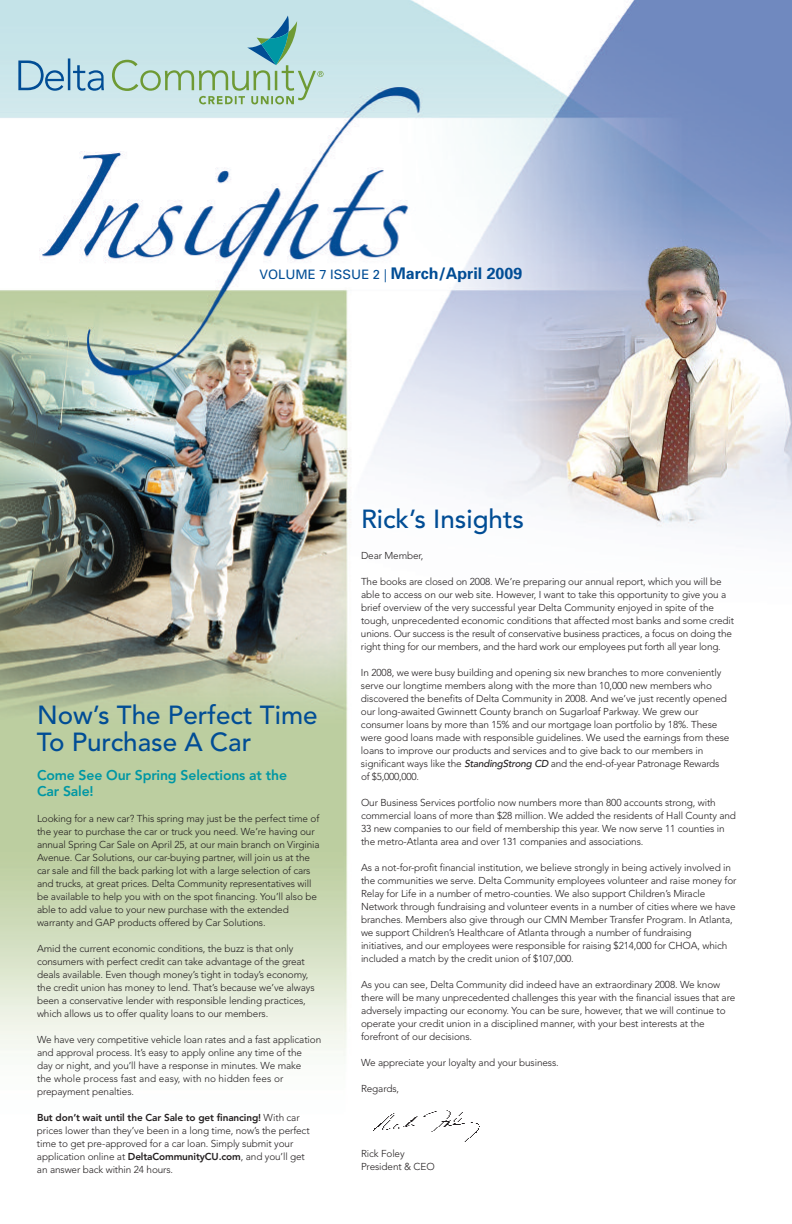
<style>
.page{position:relative;width:792px;height:1224px;background:#fff}
.page>*{position:absolute;margin:0;border:0;box-sizing:border-box;transform-origin:0 0}
.t1{font:500 26px/27px "Avenir";color:#014d95}
.t2{font:700 16px "Univers";color:#014d95}
.t3{font:800 14px/16px "Avenir";letter-spacing:-.01em;color:#0097a4}
.t4{font:300 10px/13px "Avenir";letter-spacing:-.01em;color:#231f20}
.s1{font-weight:400;font-size:13px}
.s2{font-weight:800}
.s3{font-weight:500;font-style:italic}
</style>
<div class="page">
<img style="left:0;top:0;width:792px;height:1056px">
<svg style="left:18px;top:58px;width:86px;height:33px;background:#98bfd5"></svg>
<svg style="left:112px;top:16px;width:212px;height:88px;background:#b8d9d5"></svg>
<img style="left:373px;top:1110px;width:107px;height:32px">
<h2 class="t2" style="left:259px;top:267px;width:264px"><span class="s1">VOLUME 7 ISSUE 2 |</span> March/April 2009</h2>
<h1 class="t1" style="left:37px;top:703px;width:282px">Now’s The Perfect Time<br>To Purchase A Car</h1>
<h3 class="t3" style="left:37px;top:768px;width:252px">Come See Our Spring Selections at the<br>Car Sale!</h3>
<p class="t4" style="left:37px;top:813px;width:284px">Looking for a new car? This spring may just be the perfect time of the year to purchase the car or truck you need. We’re having our annual Spring Car Sale on April 25, at our main branch on Virginia Avenue. Car Solutions, our car-buying partner, will join us at the car sale and fill the back parking lot with a large selection of cars and trucks, at great prices. Delta Community representatives will be available to help you with on the spot financing. You’ll also be able to add value to your new purchase with the extended warranty and GAP products offered by Car Solutions.</p>
<p class="t4" style="left:37px;top:943px;width:279px">Amid the current economic conditions, the buzz is that only consumers with perfect credit can take advantage of the great deals available. Even though money’s tight in today’s economy, the credit union has money to lend. That’s because we’ve always been a conservative lender with responsible lending practices, which allows us to offer quality loans to our members.</p>
<p class="t4" style="left:37px;top:1034px;width:286px">We have very competitive vehicle loan rates and a fast application and approval process. It’s easy to apply online any time of the<br>day or night, and you’ll have a response in minutes. We make<br>the whole process fast and easy, with no hidden fees or prepayment penalties.</p>
<p class="t4" style="left:37px;top:1112px;width:274px"><span class="s2">But don’t wait until the Car Sale to get financing!</span> With car prices lower than they’ve been in a long time, now’s the perfect time to get pre-approved for a car loan. Simply submit your application online at <span class="s2">DeltaCommunityCU.com</span>, and you’ll get an answer back within 24 hours.</p>
<h1 class="t1" style="left:361px;top:508px;width:165px">Rick’s Insights</h1>
<p class="t4" style="left:361px;top:550px;width:64px">Dear Member,</p>
<p class="t4" style="left:361px;top:576px;width:375px">The books are closed on 2008. We’re preparing our annual report, which you will be able to access on our web site. However, I want to take this opportunity to give you a brief overview of the very successful year Delta Community enjoyed in spite of the tough, unprecedented economic conditions that affected most banks and some credit unions. Our success is the result of conservative business practices, a focus on doing the right thing for our members, and the hard work our employees put forth all year long.</p>
<p class="t4" style="left:361px;top:667px;width:370px">In 2008, we were busy building and opening six new branches to more conveniently serve our longtime members along with the more than 10,000 new members who discovered the benefits of Delta Community in 2008. And we’ve just recently opened our long-awaited Gwinnett County branch on Sugarloaf Parkway. We grew our consumer loans by more than 15% and our mortgage loan portfolio by 18%. These were good loans made with responsible guidelines. We used the earnings from these loans to improve our products and services and to give back to our members in significant ways like the <span class="s3">StandingStrong CD</span> and the end-of-year Patronage Rewards of $5,000,000.</p>
<p class="t4" style="left:361px;top:797px;width:377px">Our Business Services portfolio now numbers more than 800 accounts strong, with commercial loans of more than $28 million. We added the residents of Hall County and 33 new companies to our field of membership this year. We now serve 11 counties in the metro-Atlanta area and over 131 companies and associations.</p>
<p class="t4" style="left:361px;top:862px;width:377px">As a not-for-profit financial institution, we believe strongly in being actively involved in the communities we serve. Delta Community employees volunteer and raise money for Relay for Life in a number of metro-counties. We also support Children’s Miracle Network through fundraising and volunteer events in a number of cities where we have branches. Members also give through our CMN Member Transfer Program. In Atlanta, we support Children’s Healthcare of Atlanta through a number of fundraising initiatives, and our employees were responsible for raising $214,000 for CHOA, which included a match by the credit union of $107,000.</p>
<p class="t4" style="left:361px;top:979px;width:376px">As you can see, Delta Community did indeed have an extraordinary 2008. We know there will be many unprecedented challenges this year with the financial issues that are adversely impacting our economy. You can be sure, however, that we will continue to operate your credit union in a disciplined manner, with your best interests at the forefront of our decisions.</p>
<p class="t4" style="left:361px;top:1057px;width:199px">We appreciate your loyalty and your business.</p>
<p class="t4" style="left:361px;top:1083px;width:40px">Regards,</p>
<p class="t4" style="left:361px;top:1148px;width:75px">Rick Foley<br>President &amp; CEO</p>
</div>
